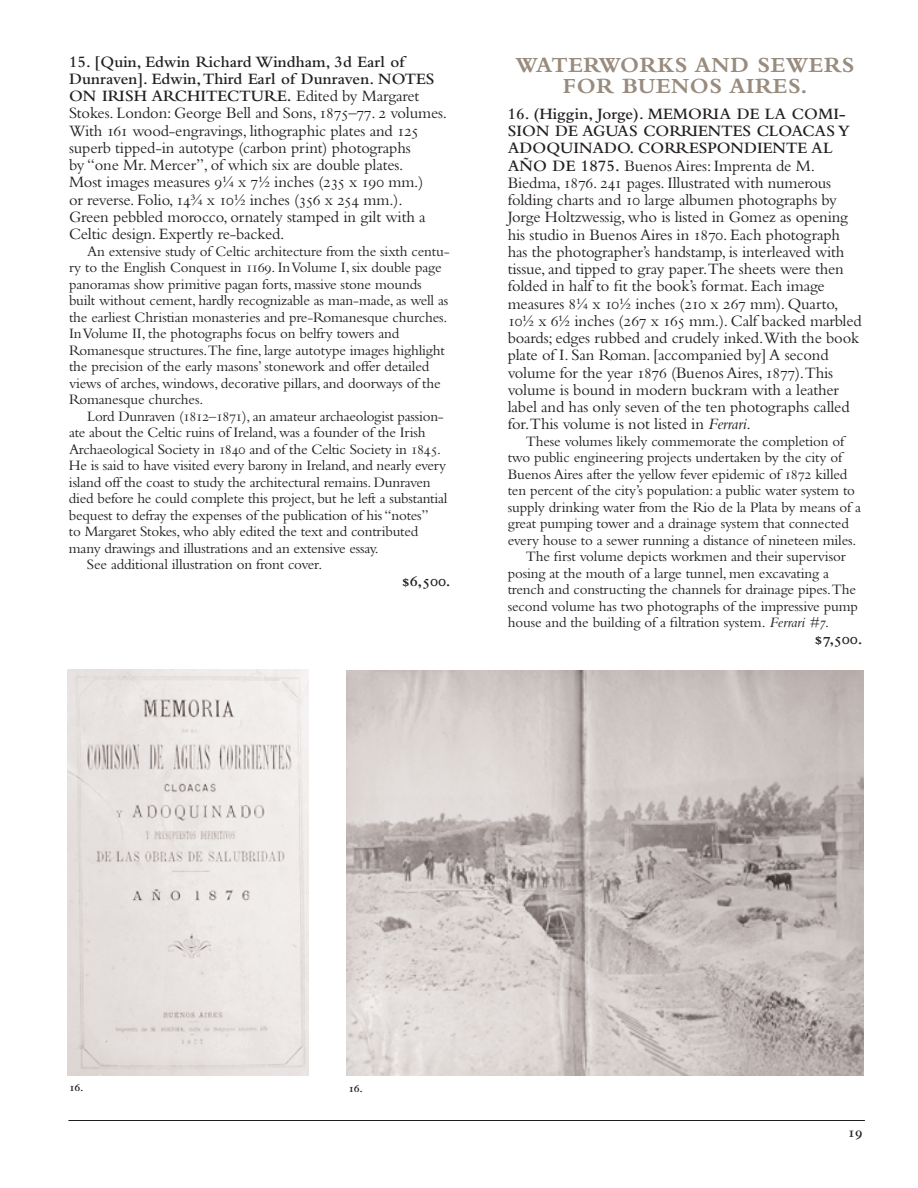
<style>
.page{position:relative;width:918px;height:1188px;background:#fff}
.page>*{position:absolute;margin:0;border:0;box-sizing:border-box;transform-origin:0 0}
.t1{font:700 22.5px/21px "Bembo";letter-spacing:.025em;color:#998b7d;text-align:center}
.t2{font:16.5px/17.2px "Bembo";letter-spacing:-.01em;color:#231f20}
.t3{font:16.5px "Bembo Semibold Expert";letter-spacing:-.01em;color:#231f20}
.t4{font:15px/16.5px "Bembo";letter-spacing:-.01em;color:#231f20}
.t5{font:15px "Bembo Semibold Os F";color:#231f20}
.t6{font:12px "Bembo Semibold Os F";color:#231f20}
.s1{font-weight:600}
.s2{font-family:"Bembo Expert"}
.s3{font-style:italic}
.s4{font-family:"Bembo Italic Os F"}
</style>
<div class="page">
<hr style="left:68px;top:1120px;width:797px;height:1px;background:#231f20">
<img style="left:346px;top:670px;width:518px;height:406px">
<img style="left:68px;top:670px;width:241px;height:406px">
<p class="t2" style="left:69px;top:54px;width:380px"><span class="s1">15. [Quin, Edwin Richard Windham, 3d Earl of Dunraven]. Edwin,Third Earl of Dunraven. NOTES ON IRISH ARCHITECTURE.</span> Edited by Margaret Stokes. London: George Bell and Sons, <span class="s2">1875</span>–<span class="s2">77</span>. <span class="s2">2</span> volumes.<br>With <span class="s2">161</span> wood-engravings, lithographic plates and <span class="s2">125 </span>superb tipped-in autotype (carbon print) photographs<br>by “one Mr. Mercer”, of which six are double plates.<br>Most images measures <span class="s2">9¼</span> x <span class="s2">7½</span> inches (<span class="s2">235</span> x <span class="s2">190</span> mm.)<br>or reverse. Folio, <span class="s2">14¾</span> x <span class="s2">10½</span> inches (<span class="s2">356</span> x <span class="s2">254</span> mm.).<br>Green pebbled morocco, ornately stamped in gilt with a Celtic design. Expertly re-backed.</p>
<p class="t4" style="left:69px;top:244px;width:382px;text-indent:18px">An extensive study of Celtic architecture from the sixth centu&shy;ry to the English Conquest in <span class="s2">1169</span>. In Volume I, six double page panoramas show primitive pagan forts, massive stone mounds built without cement, hardly recognizable as man-made, as well as the earliest Christian monasteries and pre-Romanesque churches.<br>In Volume II, the photographs focus on belfry towers and Romanesque structures.The fine, large autotype images highlight the precision of the early masons’ stonework and offer detailed views of arches, windows, decorative pillars, and doorways of the Romanesque churches.</p>
<p class="t4" style="left:87px;top:409px;width:358px">Lord Dunraven (<span class="s2">1812</span>–<span class="s2">1871</span>), an amateur archaeologist passion-</p>
<p class="t4" style="left:69px;top:426px;width:358px">ate about the Celtic ruins of Ireland, was a founder of the Irish</p>
<p class="t4" style="left:69px;top:442px;width:374px">Archaeological Society in <span class="s2">1840</span> and of the Celtic Society in <span class="s2">1845</span>.</p>
<p class="t4" style="left:69px;top:459px;width:379px">He is said to have visited every barony in Ireland, and nearly every</p>
<p class="t4" style="left:69px;top:475px;width:363px">island off the coast to study the architectural remains. Dunraven</p>
<p class="t4" style="left:69px;top:492px;width:380px">died before he could complete this project, but he left a substantial</p>
<p class="t4" style="left:69px;top:508px;width:361px">bequest to defray the expenses of the publication of his “notes”</p>
<p class="t4" style="left:69px;top:525px;width:351px">to Margaret Stokes, who ably edited the text and contributed</p>
<p class="t4" style="left:69px;top:541px;width:311px">many drawings and illustrations and an extensive essay.</p>
<p class="t4" style="left:87px;top:558px;width:237px">See additional illustration on front cover.</p>
<p class="t3" style="left:402px;top:570px;width:50px">$6,500.</p>
<h1 class="t1" style="left:516px;top:56px;width:340px">WATERWORKS AND SEWERS<br>FOR BUENOS AIRES.</h1>
<p class="t2" style="left:508px;top:106px;width:355px"><span class="s1">16. (Higgin, Jorge). MEMORIA DE LA COMI-SION DE AGUAS CORRIENTES CLOACAS Y ADOQUINADO. CORRESPONDIENTE AL AÑO DE 1875.</span> Buenos Aires: Imprenta de M.<br>Biedma, <span class="s2">1876</span>. <span class="s2">241</span> pages. Illustrated with numerous folding charts and <span class="s2">10</span> large albumen photographs by Jorge Holtzwessig, who is listed in Gomez as opening his studio in Buenos Aires in <span class="s2">1870</span>. Each photograph has the photographer’s handstamp, is interleaved with tissue, and tipped to gray paper.The sheets were then folded in half to fit the book’s format. Each image measures <span class="s2">8¼</span> x <span class="s2">10½</span> inches (<span class="s2">210</span> x <span class="s2">267</span> mm). Quarto, <span class="s2">10½</span> x <span class="s2">6½</span> inches (<span class="s2">267</span> x <span class="s2">165</span> mm.). Calf backed marbled boards; edges rubbed and crudely inked.With the book plate of I. San Roman. [accompanied by] A second volume for the year <span class="s2">1876</span> (Buenos Aires, <span class="s2">1877</span>).This volume is bound in modern buckram with a leather label and has only seven of the ten photographs called for.This volume is not listed in <span class="s3">Ferrari</span>.</p>
<p class="t4" style="left:526px;top:434px;width:320px">These volumes likely commemorate the completion of</p>
<p class="t4" style="left:508px;top:451px;width:336px">two public engineering projects undertaken by the city of</p>
<p class="t4" style="left:508px;top:467px;width:341px">Buenos Aires after the yellow fever epidemic of <span class="s2">1872</span> killed</p>
<p class="t4" style="left:508px;top:484px;width:349px">ten percent of the city’s population: a public water system to</p>
<p class="t4" style="left:508px;top:500px;width:355px">supply drinking water from the Rio de la Plata by means of a</p>
<p class="t4" style="left:508px;top:517px;width:343px">great pumping tower and a drainage system that connected</p>
<p class="t4" style="left:508px;top:533px;width:350px">every house to a sewer running a distance of nineteen miles.</p>
<p class="t4" style="left:526px;top:550px;width:321px">The first volume depicts workmen and their supervisor</p>
<p class="t4" style="left:508px;top:566px;width:323px">posing at the mouth of a large tunnel, men excavating a</p>
<p class="t4" style="left:508px;top:583px;width:350px">trench and constructing the channels for drainage pipes.The</p>
<p class="t4" style="left:508px;top:599px;width:352px">second volume has two photographs of the impressive pump</p>
<p class="t4" style="left:508px;top:616px;width:323px">house and the building of a filtration system. <span class="s4">Ferrari #7</span>.</p>
<p class="t3" style="left:815px;top:628px;width:49px">$7,500.</p>
<p class="t6" style="left:69px;top:1083px;width:16px">16.</p>
<p class="t6" style="left:348px;top:1084px;width:16px">16.</p>
<p class="t5" style="left:848px;top:1127px;width:16px">19</p>
</div>
